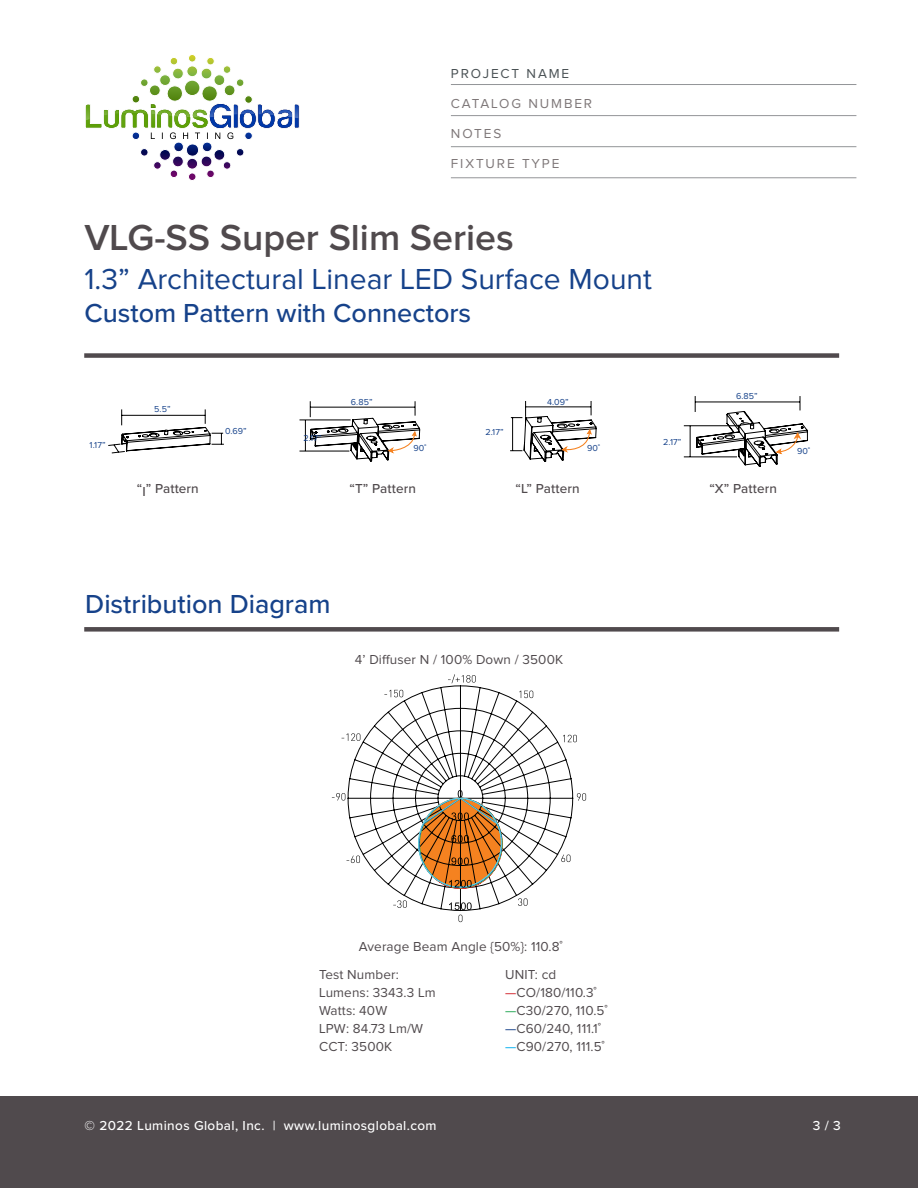
<style>
.page{position:relative;width:918px;height:1188px;background:#fff}
.page>*{position:absolute;margin:0;border:0;box-sizing:border-box;transform-origin:0 0}
.t1{font:600 37.5px "Proxima Nova";color:#504a4d}
.t2{font:30px "Proxima Nova";color:#16428a}
.t3{font:500 27px "Proxima Nova";color:#16428a}
.t4{font:13.5px "Proxima Nova";letter-spacing:.01em;color:#504a4d}
.t5{font:500 13.5px "Proxima Nova";letter-spacing:.03em;color:#fff}
.t6{font:500 13.5px "Proxima Nova";letter-spacing:.01em;color:#504a4d}
.t7{font:13.5px "Proxima Nova";letter-spacing:.14em;color:#7e7778}
.t8{font:13.5px "Proxima Nova";letter-spacing:.14em;color:#495154}
.t9{font:9px "Proxima Nova";letter-spacing:.01em;color:#16428a}
.s1{color:#d2232a}
.s2{color:#21a651}
.s3{color:#16428a}
.s4{color:#00aeef}
</style>
<div class="page">
<div style="left:0;top:1096px;width:918px;height:92px;background:#504a4d"></div>
<hr style="left:451px;top:84px;width:405px;height:1px;background:#939598">
<hr style="left:451px;top:115px;width:405px;height:1px;background:#939598">
<hr style="left:451px;top:146px;width:405px;height:1px;background:#939598">
<hr style="left:451px;top:177px;width:405px;height:1px;background:#939598">
<svg style="left:85px;top:54px;width:215px;height:127px"></svg>
<div style="left:84px;top:353px;width:755px;height:5px;background:#504a4d"></div>
<svg style="left:108px;top:409px;width:116px;height:44px"></svg>
<svg style="left:310px;top:401px;width:110px;height:61px"></svg>
<hr style="left:310px;top:407px;width:105px;height:1px;background:#000">
<hr style="left:299px;top:451px;width:50px;height:1px;background:#000">
<hr style="left:299px;top:420px;width:52px;height:1px;background:#000">
<hr style="left:305px;top:420px;width:1px;height:31px;background:#000">
<svg style="left:510px;top:401px;width:87px;height:61px"></svg>
<hr style="left:512px;top:418px;width:1px;height:33px;background:#000">
<svg style="left:695px;top:396px;width:113px;height:71px"></svg>
<hr style="left:695px;top:402px;width:105px;height:1px;background:#000">
<hr style="left:684px;top:457px;width:53px;height:1px;background:#000">
<hr style="left:684px;top:425px;width:54px;height:1px;background:#000">
<hr style="left:690px;top:426px;width:1px;height:31px;background:#000">
<div style="left:84px;top:627px;width:755px;height:5px;background:#504a4d"></div>
<svg style="left:577px;top:793px;width:9px;height:8px"></svg>
<svg style="left:573px;top:735px;width:4px;height:7px"></svg>
<svg style="left:332px;top:793px;width:13px;height:8px"></svg>
<svg style="left:448px;top:674px;width:28px;height:9px"></svg>
<svg style="left:347px;top:685px;width:226px;height:226px"></svg>
<svg style="left:417px;top:790px;width:86px;height:99px"></svg>
<svg style="left:449px;top:902px;width:23px;height:20px"></svg>
<p class="t8" style="left:451px;top:67px;width:120px">PROJECT NAME</p>
<p class="t7" style="left:451px;top:97px;width:143px">CATALOG NUMBER</p>
<p class="t7" style="left:451px;top:127px;width:52px">NOTES</p>
<p class="t7" style="left:451px;top:157px;width:110px">FIXTURE TYPE</p>
<p class="t1" style="left:84px;top:220px;width:431px">VLG-SS Super Slim Series</p>
<p class="t2" style="left:84px;top:265px;width:569px">1.3” Architectural Linear LED Surface Mount</p>
<p class="t3" style="left:84px;top:293px;width:388px">Custom Pattern with Connectors</p>
<p class="t9" style="left:154px;top:405px;width:18px">5.5”</p>
<p class="t9" style="left:351px;top:397px;width:23px">6.85”</p>
<p class="t9" style="left:547px;top:398px;width:23px">4.09”</p>
<p class="t9" style="left:736px;top:391px;width:23px">6.85”</p>
<p class="t9" style="left:90px;top:440px;width:17px">1.17”</p>
<p class="t9" style="left:225px;top:427px;width:23px">0.69”</p>
<p class="t9" style="left:303px;top:433px;width:20px">2.17”</p>
<p class="t9" style="left:485px;top:428px;width:20px">2.17”</p>
<p class="t9" style="left:663px;top:438px;width:20px">2.17”</p>
<p class="t9" style="left:414px;top:444px;width:14px">90˚</p>
<p class="t9" style="left:587px;top:444px;width:14px">90˚</p>
<p class="t9" style="left:797px;top:447px;width:14px">90˚</p>
<p class="t6" style="left:137px;top:478px;width:64px">“I” Pattern</p>
<p class="t6" style="left:349px;top:478px;width:68px">“T” Pattern</p>
<p class="t6" style="left:516px;top:478px;width:66px">“L” Pattern</p>
<p class="t6" style="left:709px;top:478px;width:69px">“X” Pattern</p>
<p class="t3" style="left:85px;top:584px;width:247px">Distribution Diagram</p>
<p class="t4" style="left:355px;top:654px;width:210px">4’ Diffuser N / 100% Down / 3500K</p>
<p class="t4" style="left:359px;top:941px;width:205px">Average Beam Angle {50%}: 110.8˚</p>
<p class="t4" style="left:319px;top:968px;width:81px">Test Number:</p>
<p class="t4" style="left:505px;top:968px;width:53px">UNIT: cd</p>
<p class="t4" style="left:319px;top:986px;width:118px">Lumens: 3343.3 Lm</p>
<p class="t4" style="left:505px;top:986px;width:93px"><span class="s1">—</span>CO/180/110.3˚</p>
<p class="t4" style="left:319px;top:1004px;width:70px">Watts: 40W</p>
<p class="t4" style="left:505px;top:1004px;width:104px"><span class="s2">—</span>C30/270, 110.5˚</p>
<p class="t4" style="left:319px;top:1022px;width:105px">LPW: 84.73 Lm/W</p>
<p class="t4" style="left:505px;top:1022px;width:97px"><span class="s3">—</span>C60/240, 111.1˚</p>
<p class="t4" style="left:319px;top:1040px;width:75px">CCT: 3500K</p>
<p class="t4" style="left:505px;top:1040px;width:101px"><span class="s4">—</span>C90/270, 111.5˚</p>
<p class="t5" style="left:85px;top:1115px;width:353px">© 2022 Luminos Global, Inc. | www.luminosglobal.com</p>
<p class="t5" style="left:813px;top:1115px;width:29px">3 / 3</p>
</div>
